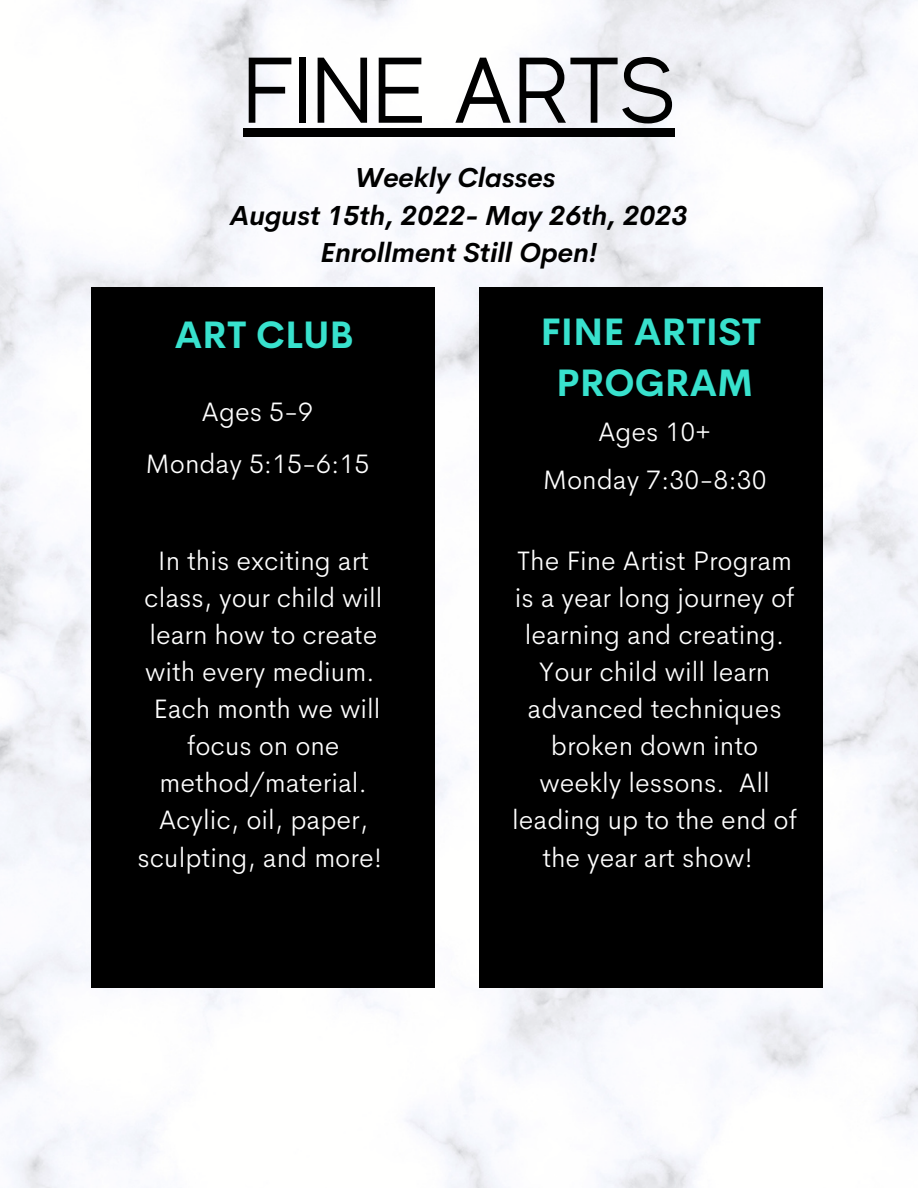
<style>
.page{position:relative;width:918px;height:1188px;background:#fff}
.page>*{position:absolute;margin:0;border:0;box-sizing:border-box;transform-origin:0 0}
.t1{font:93px "MADE Evolve Sans";color:#000}
.t2{font:700 37.5px/51.8px "Cerebri Sans";color:#38e1cd;text-align:center}
.t3{font:300 27px/37.2px "Cerebri Sans";color:#fff;text-align:center}
.t4{font:italic 700 27px/37.2px "Cerebri Sans";color:#000;text-align:center}
</style>
<div class="page">
<img style="left:0;top:0;width:918px;height:1188px">
<div style="left:92px;top:287px;width:343px;height:701px;background:#000"></div>
<div style="left:243px;top:128px;width:432px;height:9px;background:#000"></div>
<div style="left:479px;top:287px;width:343px;height:701px;background:#000"></div>
<h1 class="t1" style="left:243px;top:39px;width:433px">FINE ARTS</h1>
<p class="t4" style="left:230px;top:159px;width:459px">Weekly Classes<br>August 15th, 2022- May 26th, 2023<br>Enrollment Still Open!</p>
<h2 class="t2" style="left:175px;top:309px;width:180px">ART CLUB</h2>
<h2 class="t2" style="left:540px;top:306px;width:222px">FINE ARTIST<br>PROGRAM</h2>
<p class="t3" style="left:202px;top:393px;width:113px">Ages 5-9</p>
<p class="t3" style="left:598px;top:413px;width:115px">Ages 10+</p>
<p class="t3" style="left:146px;top:445px;width:225px">Monday 5:15-6:15</p>
<p class="t3" style="left:138px;top:542px;width:246px">In this exciting art class, your child will learn how to create with every medium.<br>Each month we will focus on one method/material.<br>Acylic, oil, paper, sculpting, and more!</p>
<p class="t3" style="left:543px;top:461px;width:225px">Monday 7:30-8:30</p>
<p class="t3" style="left:512px;top:542px;width:286px">The Fine Artist Program is a year long journey of learning and creating.<br>Your child will learn advanced techniques broken down into weekly lessons. All leading up to the end of the year art show!</p>
</div>
